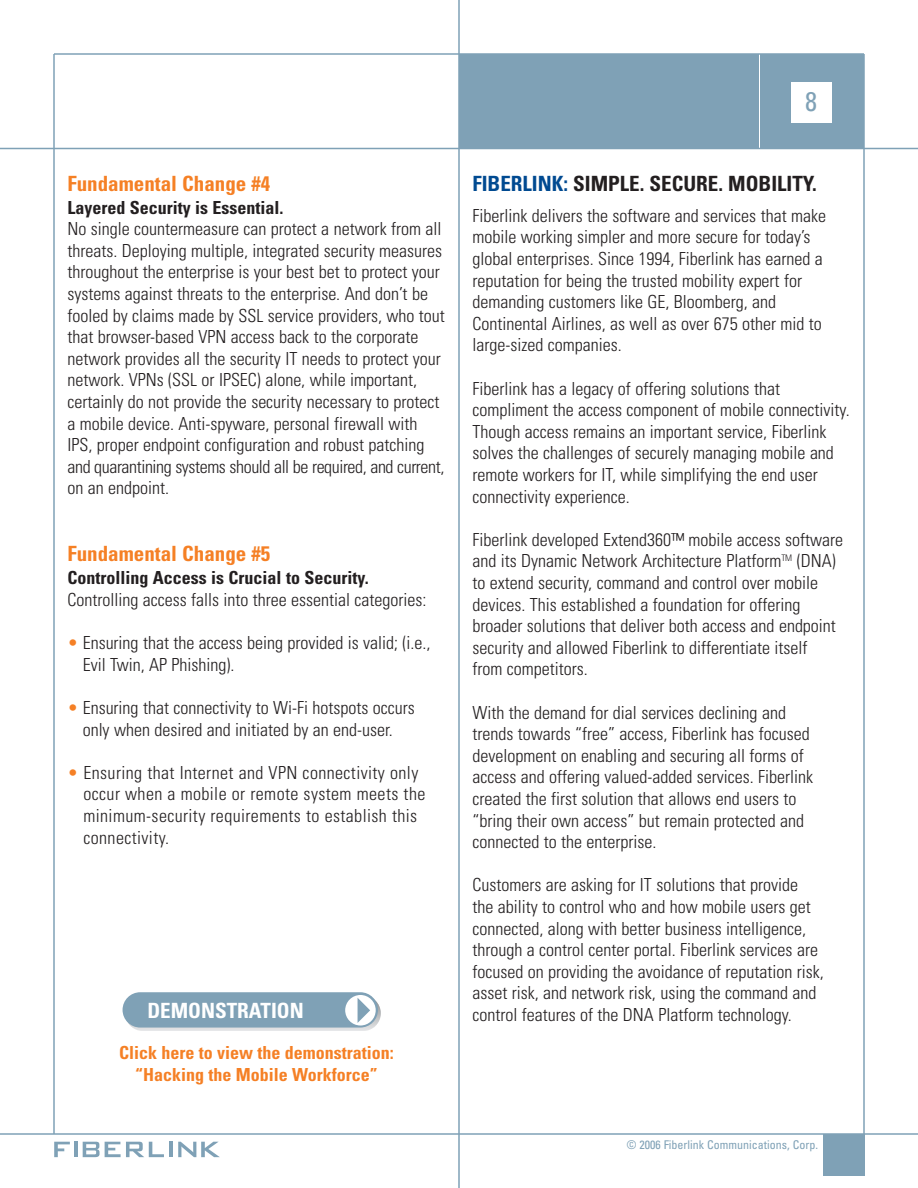
<style>
.page{position:relative;width:918px;height:1188px;background:#fff}
.page>*{position:absolute;margin:0;border:0;box-sizing:border-box;transform-origin:0 0}
.t1{font:condensed 27px "Univers";color:#7fa1b6}
.t2{font:700 condensed 21px "Univers";color:#f58025}
.t3{font:700 condensed 21px "Univers";color:#231f20}
.t4{font:700 condensed 21px "Univers";color:#fff}
.t5{font:300 condensed 18px/21.6px "Univers";color:#231f20}
.t6{font:300 condensed 18px/21.6px "Univers";letter-spacing:.02em;color:#231f20}
.t7{font:700 condensed 18px "Univers";color:#231f20}
.t8{font:700 condensed 18px/21.6px "Univers";color:#f58025;text-align:center}
.t9{font:condensed 12px "Univers";color:#7fa1b6}
.s1{color:#f58025}
.s2{color:#004a91}
</style>
<div class="page">
<hr style="left:0;top:148px;width:918px;height:1px;background:#7fa1b6">
<hr style="left:0;top:1133px;width:918px;height:2px;background:#7fa1b6">
<hr style="left:458px;top:0;width:2px;height:1188px;background:#7fa1b6">
<hr style="left:53px;top:54px;width:2px;height:1080px;background:#7fa1b6">
<hr style="left:54px;top:53px;width:810px;height:2px;background:#7fa1b6">
<hr style="left:863px;top:54px;width:2px;height:1080px;background:#7fa1b6">
<div style="left:824px;top:1134px;width:41px;height:41px;background:#7fa1b6"></div>
<div style="left:459px;top:54px;width:299px;height:94px;background:#7fa1b6"></div>
<div style="left:761px;top:54px;width:103px;height:94px;background:#7fa1b6"></div>
<div style="left:791px;top:83px;width:41px;height:40px;background:#fff"></div>
<svg style="left:54px;top:1142px;width:16px;height:15px"></svg>
<svg style="left:83px;top:1142px;width:81px;height:15px"></svg>
<hr style="left:169px;top:1142px;width:4px;height:15px;background:#7fa1b6">
<hr style="left:74px;top:1142px;width:4px;height:15px;background:#7fa1b6">
<svg style="left:178px;top:1142px;width:42px;height:15px"></svg>
<hr style="left:125px;top:1031px;width:256px;height:1px;background:#e1e2e3">
<hr style="left:125px;top:1030px;width:256px;height:1px;background:#dedfe0">
<hr style="left:125px;top:1029px;width:256px;height:1px;background:#d9dbdc">
<hr style="left:125px;top:1028px;width:256px;height:1px;background:#d5d7d8">
<hr style="left:125px;top:1027px;width:256px;height:1px;background:#d2d3d5">
<hr style="left:125px;top:1026px;width:256px;height:1px;background:#cecfd1">
<hr style="left:125px;top:1025px;width:256px;height:1px;background:#cacbcd">
<hr style="left:125px;top:1024px;width:256px;height:1px;background:#c6c8ca">
<hr style="left:125px;top:1023px;width:256px;height:1px;background:#c2c4c6">
<hr style="left:125px;top:1022px;width:256px;height:1px;background:#bec0c2">
<hr style="left:125px;top:1021px;width:256px;height:1px;background:#babcbe">
<hr style="left:125px;top:1020px;width:256px;height:1px;background:#b6b8bb">
<hr style="left:125px;top:1019px;width:256px;height:1px;background:#b2b4b7">
<hr style="left:125px;top:1018px;width:256px;height:1px;background:#aeb0b3">
<hr style="left:125px;top:1017px;width:256px;height:1px;background:#abadb0">
<hr style="left:125px;top:1016px;width:256px;height:1px;background:#a7a9ac">
<hr style="left:125px;top:1015px;width:256px;height:1px;background:#a3a5a8">
<hr style="left:125px;top:1014px;width:256px;height:1px;background:#a0a2a5">
<hr style="left:125px;top:1013px;width:256px;height:1px;background:#9c9ea1">
<hr style="left:125px;top:1012px;width:256px;height:1px;background:#989a9d">
<hr style="left:125px;top:1011px;width:256px;height:1px;background:#949699">
<hr style="left:125px;top:1010px;width:256px;height:1px;background:#919396">
<hr style="left:125px;top:1009px;width:256px;height:1px;background:#8e9092">
<hr style="left:125px;top:1008px;width:256px;height:1px;background:#8a8c8e">
<hr style="left:125px;top:1007px;width:256px;height:1px;background:#87898b">
<hr style="left:125px;top:1006px;width:256px;height:1px;background:#838588">
<hr style="left:125px;top:1005px;width:256px;height:1px;background:#7f8184">
<hr style="left:125px;top:1004px;width:256px;height:1px;background:#7c7e81">
<hr style="left:125px;top:1003px;width:256px;height:1px;background:#797a7d">
<hr style="left:125px;top:1002px;width:256px;height:1px;background:#757779">
<hr style="left:125px;top:1001px;width:256px;height:1px;background:#717375">
<hr style="left:125px;top:1000px;width:256px;height:1px;background:#6e7072">
<hr style="left:125px;top:999px;width:256px;height:1px;background:#6a6b6e">
<hr style="left:125px;top:998px;width:256px;height:1px;background:#66676a">
<hr style="left:125px;top:997px;width:256px;height:1px;background:#636466">
<hr style="left:125px;top:996px;width:256px;height:1px;background:#5d5e60">
<div style="left:123px;top:992px;width:255px;height:36px;background:#7fa1b6;border-radius:18px"></div>
<div style="left:345px;top:995px;width:31px;height:31px;background:#fff;border-radius:50%"></div>
<svg style="left:358px;top:998px;width:12px;height:25px"></svg>
<p class="t2" style="left:68px;top:175px;width:204px">Fundamental Change #4</p>
<p class="t7" style="left:68px;top:201px;width:218px">Layered Security is Essential.</p>
<p class="t5" style="left:68px;top:220px;width:379px">No single countermeasure can protect a network from all threats. Deploying multiple, integrated security measures throughout the enterprise is your best bet to protect your systems against threats to the enterprise. And don’t be fooled by claims made by SSL service providers, who tout that browser-based VPN access back to the corporate network provides all the security IT needs to protect your network. VPNs (SSL or IPSEC) alone, while important, certainly do not provide the security necessary to protect a mobile device. Anti-spyware, personal firewall with IPS, proper endpoint configuration and robust patching and quarantining systems should all be required, and current, on an endpoint.</p>
<p class="t2" style="left:68px;top:546px;width:204px">Fundamental Change #5</p>
<p class="t7" style="left:68px;top:571px;width:303px">Controlling Access is Crucial to Security.</p>
<p class="t5" style="left:68px;top:591px;width:361px">Controlling access falls into three essential categories:</p>
<p class="t5" style="left:83px;top:634px;width:349px;text-indent:-15px"><span class="s1">•</span> Ensuring that the access being provided is valid; (i.e.,<br>Evil Twin, AP Phishing).</p>
<p class="t5" style="left:68px;top:699px;width:349px;text-align:center"><span class="s1">•</span> Ensuring that connectivity to Wi-Fi hotspots occurs only when desired and initiated by an end-user.</p>
<p class="t6" style="left:83px;top:764px;width:343px;text-indent:-16px"><span class="s1">•</span> Ensuring that Internet and VPN connectivity only occur when a mobile or remote system meets the minimum-security requirements to establish this connectivity.</p>
<p class="t4" style="left:147px;top:1002px;width:158px">DEMONSTRATION</p>
<p class="t8" style="left:119px;top:1044px;width:276px">Click here to view the demonstration: “Hacking the Mobile Workforce”</p>
<h1 class="t1" style="left:805px;top:92px;width:13px">8</h1>
<p class="t3" style="left:472px;top:175px;width:346px"><span class="s2">FIBERLINK:</span> SIMPLE. SECURE. MOBILITY.</p>
<p class="t5" style="left:472px;top:206px;width:355px">Fiberlink delivers the software and services that make mobile working simpler and more secure for today’s global enterprises. Since 1994, Fiberlink has earned a reputation for being the trusted mobility expert for demanding customers like GE, Bloomberg, and Continental Airlines, as well as over 675 other mid to large-sized companies.</p>
<p class="t5" style="left:472px;top:379px;width:379px">Fiberlink has a legacy of offering solutions that compliment the access component of mobile connectivity.<br>Though access remains an important service, Fiberlink solves the challenges of securely managing mobile and remote workers for IT, while simplifying the end user connectivity experience.</p>
<p class="t5" style="left:472px;top:530px;width:372px">Fiberlink developed Extend360™ mobile access software and its Dynamic Network Architecture Platform<sup>TM</sup> (DNA) to extend security, command and control over mobile devices. This established a foundation for offering broader solutions that deliver both access and endpoint security and allowed Fiberlink to differentiate itself<br>from competitors.</p>
<p class="t5" style="left:472px;top:703px;width:342px">With the demand for dial services declining and trends towards “free” access, Fiberlink has focused development on enabling and securing all forms of access and offering valued-added services. Fiberlink created the first solution that allows end users to “bring their own access” but remain protected and connected to the enterprise.</p>
<p class="t5" style="left:472px;top:876px;width:353px">Customers are asking for IT solutions that provide<br>the ability to control who and how mobile users get connected, along with better business intelligence, through a control center portal. Fiberlink services are focused on providing the avoidance of reputation risk, asset risk, and network risk, using the command and control features of the DNA Platform technology.</p>
<p class="t9" style="left:627px;top:1141px;width:193px">© 2006 Fiberlink Communications, Corp.</p>
</div>
